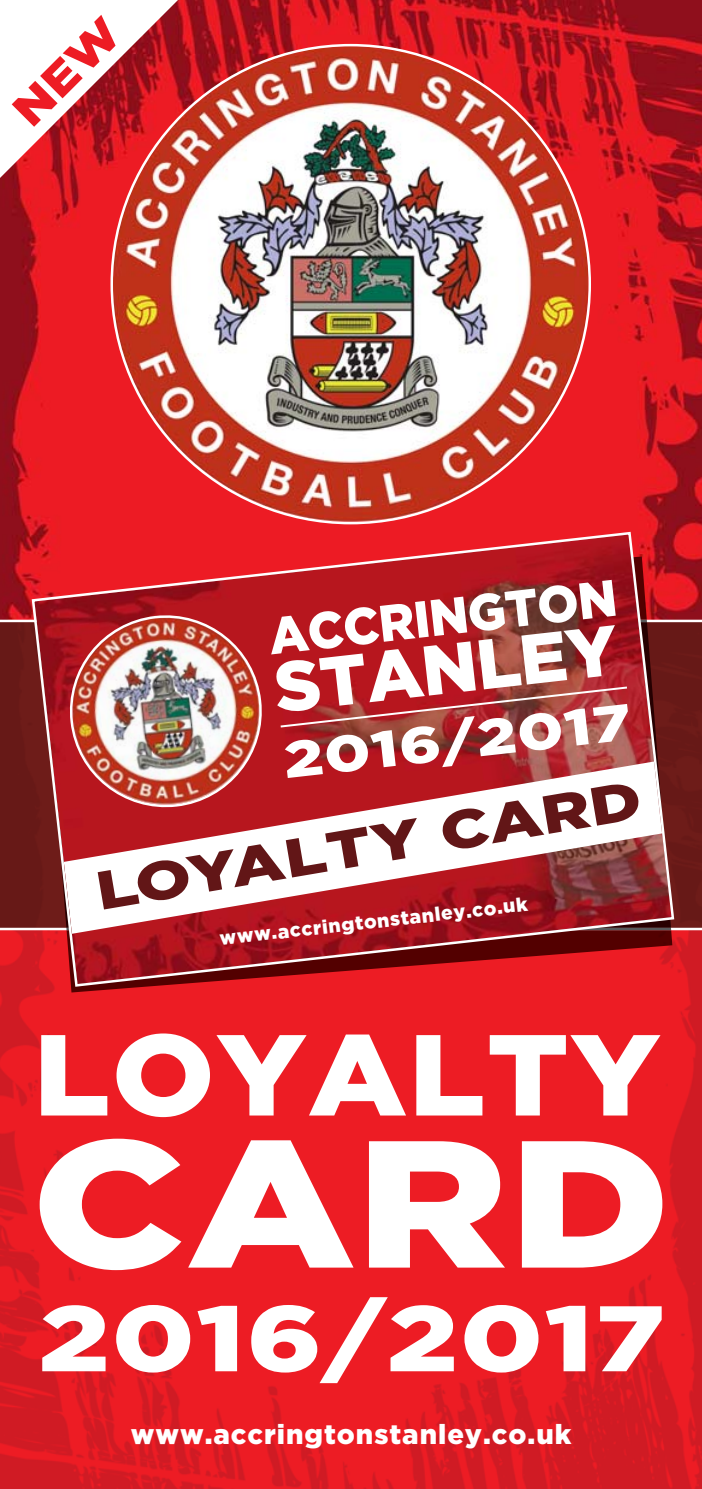
<style>
.page{position:relative;width:702px;height:1489px;background:#fff}
.page>*{position:absolute;margin:0;border:0;box-sizing:border-box;transform-origin:0 0}
.t1{font:900 180.5px "Gotham";color:#fff;scale:1.17 1}
.t2{font:900 114.75px "Gotham";letter-spacing:.015em;color:#fff;scale:1.08 1}
.t3{font:900 92.75px "Gotham";letter-spacing:.015em;color:#fff;scale:1.23 1}
.t4{font:900 70.25px "Gotham";color:#fff}
.t5{font:900 54px "Gotham";color:#621617;scale:1.25 1}
.t6{font:900 51.5px "Gotham";color:#fff}
.t7{font:900 51px "Gotham";color:#fff;scale:1.25 1}
.t8{font:900 27.5px "Gotham";letter-spacing:.035em;color:#fff}
.t9{font:900 19.25px "Gotham";color:#fff}
</style>
<div class="page">
<img style="left:0;top:930px;width:702px;height:558px">
<img style="left:0;top:0;width:702px;height:619px">
<img style="left:110px;top:44px;width:481px;height:480px">
<div style="left:0;top:622px;width:702px;height:305px;background:#671917"></div>
<hr style="left:67px;top:988px;width:605px;height:4px;background:#ed1c24">
<img style="left:30px;top:530px;width:645px;height:458px">
<svg style="left:0;top:0;width:208px;height:200px"></svg>
<h3 class="t6" style="left:266px;top:605px;width:351px;rotate:-6deg">ACCRINGTON</h3>
<h3 class="t4" style="left:270px;top:646px;width:346px;rotate:-6deg">STANLEY</h3>
<h3 class="t7" style="left:280px;top:729px;width:281px;rotate:-6deg">2016/2017</h3>
<h3 class="t5" style="left:91px;top:862px;width:443px;rotate:-10deg">LOYALTY CARD</h3>
<p class="t9" style="left:219px;top:926px;width:311px;rotate:-6deg">www.accringtonstanley.co.uk</p>
<h2 class="t2" style="left:34px;top:1008px;width:581px">LOYALTY</h2>
<h1 class="t1" style="left:32px;top:1099px;width:547px">CARD</h1>
<h3 class="t3" style="left:38px;top:1284px;width:511px">2016/2017</h3>
<p class="t8" style="left:131px;top:1418px;width:442px">www.accringtonstanley.co.uk</p>
</div>
